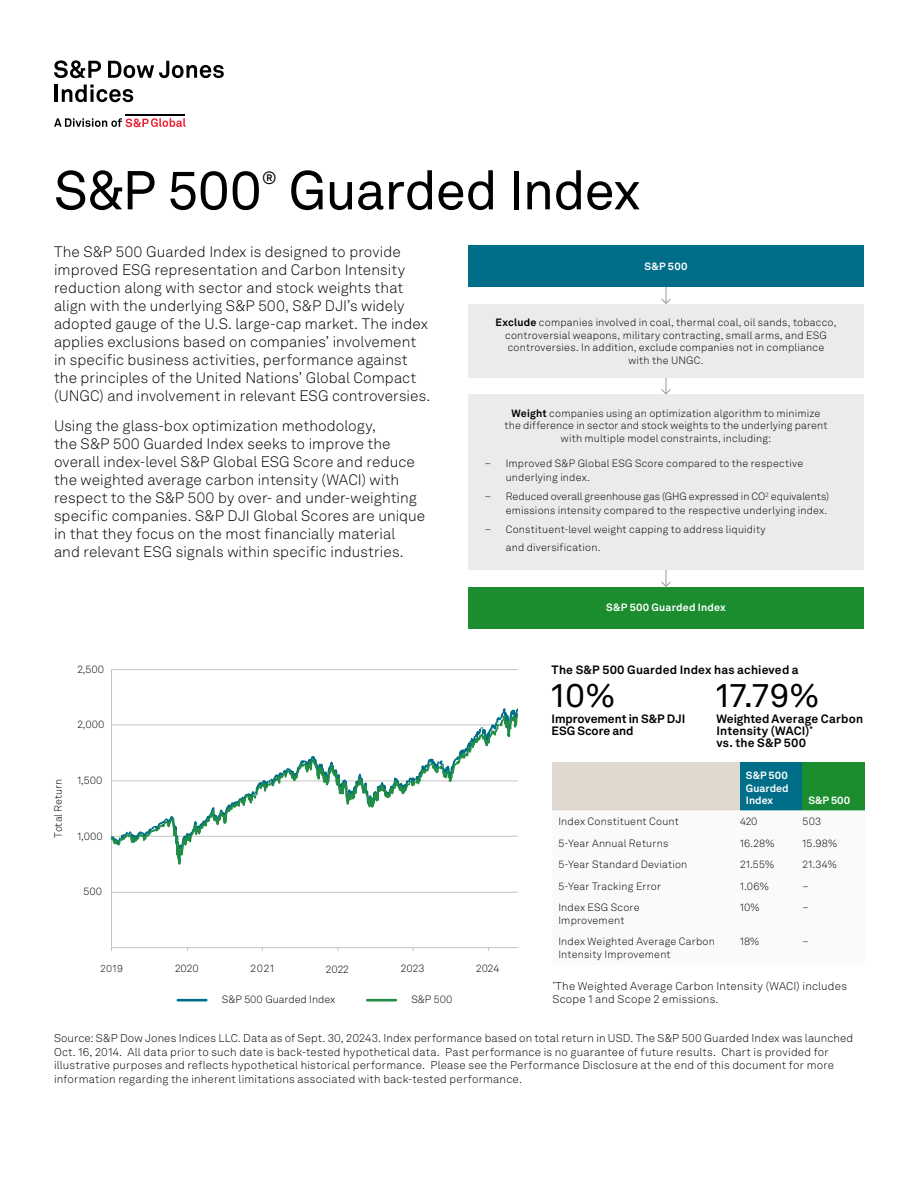
<style>
.page{position:relative;width:918px;height:1188px;background:#fff}
.page>*{position:absolute;margin:0;border:0;box-sizing:border-box;transform-origin:0 0}
.t1{font:54px "Akkurat LL";letter-spacing:-.02em;color:#000}
.t2{font:33px "Akkurat LL";color:#000}
.t3{font:17.55px "Akkurat LL";color:#000}
.t4{font:300 15px/18px "Akkurat LL";letter-spacing:.005em;color:#000}
.t5{font:700 12px/12px "Akkurat LL";letter-spacing:.01em;color:#000}
.t6{font:300 11.25px/13.5px "Akkurat LL";letter-spacing:.015em;color:#000}
.t7{font:300 10.5px/12.8px "Akkurat LL";letter-spacing:.02em;color:#000}
.t8{font:700 10.5px/12.8px "Akkurat LL";letter-spacing:.02em;color:#fff;text-align:justify}
.t9{font:300 10.5px "Akkurat LL";color:#000}
.t10{font:300 10.5px "Akkurat LL";letter-spacing:-.005em;color:#000}
.t11{font:300 10.05px "Akkurat LL";color:#000}
.s1{font-weight:700}
</style>
<div class="page">
<svg style="left:54px;top:60px;width:47px;height:18px"></svg>
<svg style="left:108px;top:61px;width:116px;height:17px"></svg>
<hr style="left:55px;top:85px;width:3px;height:17px;background:#000">
<svg style="left:62px;top:84px;width:71px;height:18px"></svg>
<svg style="left:54px;top:118px;width:132px;height:9px"></svg>
<hr style="left:126px;top:114px;width:59px;height:2px;background:#000">
<hr style="left:112px;top:892px;width:405px;height:1px;background:#c2c4c2">
<hr style="left:112px;top:669px;width:405px;height:1px;background:#c2c4c2">
<hr style="left:111px;top:670px;width:1px;height:278px;background:#c2c4c2">
<hr style="left:112px;top:947px;width:405px;height:1px;background:#c2c4c2">
<svg style="left:111px;top:710px;width:406px;height:155px"></svg>
<hr style="left:178px;top:999px;width:28px;height:3px;background:#006e89">
<hr style="left:367px;top:999px;width:29px;height:3px;background:#208e44">
<div style="left:552px;top:762px;width:188px;height:48px;background:#e0d9d0"></div>
<div style="left:740px;top:762px;width:62px;height:48px;background:#006d89"></div>
<div style="left:802px;top:762px;width:63px;height:48px;background:#1b8d2f"></div>
<svg style="left:552px;top:810px;width:313px;height:1px"></svg>
<svg style="left:661px;top:287px;width:10px;height:17px"></svg>
<svg style="left:660px;top:378px;width:12px;height:17px"></svg>
<svg style="left:661px;top:570px;width:10px;height:17px"></svg>
<div style="left:468px;top:246px;width:396px;height:41px;background:#006d89"></div>
<div style="left:468px;top:587px;width:396px;height:42px;background:#1b8d2f"></div>
<div style="left:468px;top:304px;width:396px;height:74px;background:#ebebeb"></div>
<div style="left:468px;top:395px;width:396px;height:175px;background:#ebebeb"></div>
<h1 class="t1" style="left:54px;top:150px;width:210px">S&amp;P 500</h1>
<h3 class="t3" style="left:262px;top:165px;width:16px">®</h3>
<h1 class="t1" style="left:288px;top:150px;width:354px">Guarded Index</h1>
<p class="t4" style="left:54px;top:242px;width:378px">The S&amp;P 500 Guarded Index is designed to provide improved ESG representation and Carbon Intensity reduction along with sector and stock weights that align with the underlying S&amp;P 500, S&amp;P DJI’s widely adopted gauge of the U.S. large-cap market. The index applies exclusions based on companies’ involvement in specific business activities, performance against the principles of the United Nations’ Global Compact (UNGC) and involvement in relevant ESG controversies.</p>
<p class="t4" style="left:54px;top:416px;width:373px">Using the glass-box optimization methodology,<br>the S&amp;P 500 Guarded Index seeks to improve the overall index-level S&amp;P Global ESG Score and reduce the weighted average carbon intensity (WACI) with respect to the S&amp;P 500 by over- and under-weighting specific companies. S&amp;P DJI Global Scores are unique in that they focus on the most financially material<br>and relevant ESG signals within specific industries.</p>
<p class="t8" style="left:618px;top:259px;width:98px">S&amp;P 500 ESG Index</p>
<p class="t8" style="left:644px;top:259px;width:45px">S&amp;P 500</p>
<p class="t7" style="left:496px;top:316px;width:342px;text-align:center"><span class="s1">Exclude</span> companies involved in coal, thermal coal, oil sands, tobacco, controversial weapons, military contracting, small arms, and ESG controversies. In addition, exclude companies not in compliance<br>with the UNGC.</p>
<p class="t7" style="left:519px;top:316px;width:297px;text-align:center"><span class="s1">Exclude</span> companies involved in coal, therm coal, oil sands, tobacco, controversial weapons, m litary cont acting,<br>small arms an ESG controversies. In addition, exclude</p>
<p class="t7" style="left:505px;top:406px;width:324px;text-align:center"><span class="s1">Weight</span> companies using an optimization algorithm to minimize the difference in sector and stock weights to the underlying parent with multiple model constraints, including:</p>
<p class="t7" style="left:506px;top:456px;width:299px;line-height:13.5px;text-indent:-21px">– Improved S&amp;P Global ESG Score compared to the respective underlying index.</p>
<p class="t7" style="left:485px;top:489px;width:346px;line-height:13.5px;text-align:right">– Reduced overall greenhouse gas (GHG expressed in CO<sup>2</sup> equivalents) emissions intensity compared to the respective underlying index.</p>
<p class="t7" style="left:506px;top:520px;width:262px;line-height:17.5px;text-indent:-21px">– Constituent-level weight capping to address liquidity and diversification.</p>
<p class="t7" style="left:77px;top:663px;width:28px">2,500</p>
<p class="t7" style="left:77px;top:718px;width:29px">2,000</p>
<p class="t10" style="left:51px;top:838px;width:61px;rotate:-90deg">Total Return</p>
<p class="t7" style="left:77px;top:774px;width:27px">1,500</p>
<p class="t7" style="left:77px;top:829px;width:27px">1,000</p>
<p class="t7" style="left:83px;top:885px;width:20px">500</p>
<p class="t11" style="left:100px;top:961px;width:24px">2019</p>
<p class="t7" style="left:175px;top:962px;width:25px">2020</p>
<p class="t7" style="left:250px;top:962px;width:25px">2021</p>
<p class="t7" style="left:326px;top:962px;width:25px">2022</p>
<p class="t7" style="left:401px;top:962px;width:25px">2023</p>
<p class="t7" style="left:476px;top:962px;width:25px">2024</p>
<p class="t9" style="left:222px;top:992px;width:115px">S&amp;P 500 Guarded Index</p>
<p class="t7" style="left:411px;top:992px;width:43px">S&amp;P 500</p>
<p class="t8" style="left:596px;top:600px;width:142px">S&amp;P 500 ESG Leaders Index</p>
<p class="t8" style="left:606px;top:600px;width:121px">S&amp;P 500 Guarded Index</p>
<p class="t5" style="left:552px;top:663px;width:249px">The S&amp;P 500 Guarded Index has achieved a</p>
<h2 class="t2" style="left:552px;top:671px;width:65px">10%</h2>
<h2 class="t2" style="left:716px;top:671px;width:104px">17.79%</h2>
<p class="t5" style="left:552px;top:712px;width:135px">Improvement in S&amp;P DJI<br>ESG Score and</p>
<p class="t5" style="left:717px;top:712px;width:148px">Weighted Average Carbon<br>Intensity (WACI)<sup>*<br></sup>vs. the S&amp;P 500</p>
<p class="t8" style="left:746px;top:768px;width:44px">S&amp;P 500<br>Guarded Index</p>
<p class="t8" style="left:808px;top:794px;width:43px">S&amp;P 500</p>
<p class="t7" style="left:558px;top:815px;width:122px">Index Constituent Count</p>
<p class="t7" style="left:740px;top:815px;width:19px">420</p>
<p class="t7" style="left:802px;top:815px;width:20px">503</p>
<p class="t7" style="left:558px;top:836px;width:111px">5-Year Annual Returns</p>
<p class="t7" style="left:740px;top:836px;width:36px">16.28%</p>
<p class="t7" style="left:802px;top:836px;width:36px">15.98%</p>
<p class="t7" style="left:558px;top:858px;width:130px">5-Year Standard Deviation</p>
<p class="t7" style="left:740px;top:858px;width:36px">21.55%</p>
<p class="t7" style="left:802px;top:858px;width:36px">21.34%</p>
<p class="t7" style="left:558px;top:879px;width:104px">5-Year Tracking Error</p>
<p class="t7" style="left:740px;top:879px;width:30px">1.06%</p>
<p class="t7" style="left:802px;top:879px;width:8px">–</p>
<p class="t7" style="left:558px;top:901px;width:83px">Index ESG Score<br>Improvement</p>
<p class="t7" style="left:740px;top:901px;width:21px">10%</p>
<p class="t7" style="left:802px;top:901px;width:8px">–</p>
<p class="t7" style="left:558px;top:935px;width:158px">Index Weighted Average Carbon<br>Intensity Improvement</p>
<p class="t7" style="left:740px;top:935px;width:21px">18%</p>
<p class="t7" style="left:802px;top:935px;width:8px">–</p>
<p class="t6" style="left:552px;top:979px;width:296px"><sup>*</sup>The Weighted Average Carbon Intensity (WACI) includes<br>Scope 1 and Scope 2 emissions.</p>
<p class="t6" style="left:54px;top:1031px;width:801px">Source: S&amp;P Dow Jones Indices LLC. Data as of Sept. 30, 20243. Index performance based on total return in USD. The S&amp;P 500 Guarded Index was launched Oct. 16, 2014. All data prior to such date is back-tested hypothetical data. Past performance is no guarantee of future results. Chart is provided for illustrative purposes and reflects hypothetical historical performance. Please see the Performance Disclosure at the end of this document for more information regarding the inherent limitations associated with back-tested performance.</p>
</div>
